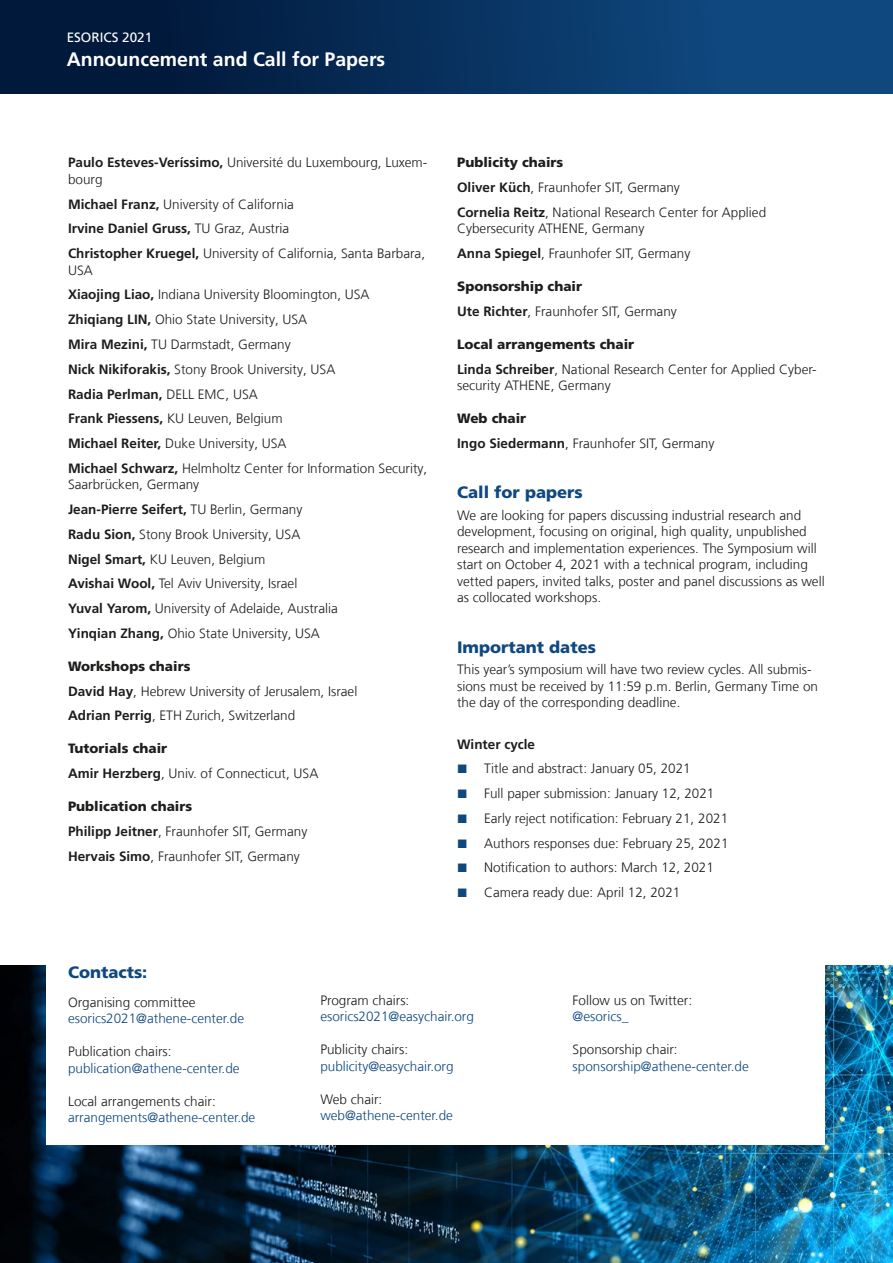
<style>
.page{position:relative;width:893px;height:1263px;background:#fff}
.page>*{position:absolute;margin:0;border:0;box-sizing:border-box;transform-origin:0 0}
.t1{font:700 19.5px "Frutiger LT Com";color:#fff}
.t2{font:900 16.5px "Frutiger LT Com";color:#0f487f}
.t3{font:300 13.5px/16.5px "Frutiger LT Com";color:#1d1d1b}
.t4{font:300 13.5px "Frutiger LT Com";color:#0f487f}
.t5{font:900 13.5px "Frutiger LT Com";color:#1d1d1b}
.t6{font:700 13.5px "Frutiger LT Com";color:#1d1d1b}
.t7{font:13.5px "Frutiger LT Com";color:#fff}
.s1{font-weight:700}
.s2{font-weight:300}
.s3{font-family:"Segoe UI";font-size:12px;color:#0f487f}
</style>
<div class="page">
<img style="left:0;top:965px;width:893px;height:298px">
<div style="left:0;top:0;width:893px;height:94px;background:linear-gradient(to right,#001231,#114f89)"></div>
<div style="left:47px;top:952px;width:778px;height:193px;background:#fff"></div>
<p class="t7" style="left:67px;top:30px;width:87px">ESORICS 2021</p>
<p class="t1" style="left:67px;top:47px;width:320px">Announcement and Call for Papers</p>
<p class="t3" style="left:68px;top:155px;width:361px"><span class="s1">Paulo Esteves-Veríssimo,</span> Université du Luxembourg, Luxem&shy;bourg</p>
<p class="t3" style="left:68px;top:196px;width:227px"><span class="s1">Michael Franz,</span> University of California</p>
<p class="t6" style="left:68px;top:221px;width:223px">Irvine Daniel Gruss, <span class="s2">TU Graz, Austria</span></p>
<p class="t3" style="left:68px;top:245px;width:359px"><span class="s1">Christopher Kruegel,</span> University of California, Santa Barbara,<br>USA</p>
<p class="t3" style="left:68px;top:287px;width:303px"><span class="s1">Xiaojing Liao,</span> Indiana University Bloomington, USA</p>
<p class="t3" style="left:68px;top:311px;width:241px"><span class="s1">Zhiqiang LIN,</span> Ohio State University, USA</p>
<p class="t3" style="left:68px;top:336px;width:224px"><span class="s1">Mira Mezini,</span> TU Darmstadt, Germany</p>
<p class="t3" style="left:68px;top:361px;width:269px"><span class="s1">Nick Nikiforakis,</span> Stony Brook University, USA</p>
<p class="t6" style="left:68px;top:386px;width:191px">Radia Perlman, <span class="s2">DELL EMC, USA</span></p>
<p class="t3" style="left:68px;top:410px;width:216px"><span class="s1">Frank Piessens,</span> KU Leuven, Belgium</p>
<p class="t3" style="left:68px;top:435px;width:220px"><span class="s1">Michael Reiter,</span> Duke University, USA</p>
<p class="t3" style="left:68px;top:460px;width:361px"><span class="s1">Michael Schwarz,</span> Helmholtz Center for Information Security,<br>Saarbrücken, Germany</p>
<p class="t6" style="left:68px;top:501px;width:236px">Jean-Pierre Seifert, <span class="s2">TU Berlin, Germany</span></p>
<p class="t3" style="left:68px;top:526px;width:234px"><span class="s1">Radu Sion,</span> Stony Brook University, USA</p>
<p class="t3" style="left:68px;top:551px;width:199px"><span class="s1">Nigel Smart,</span> KU Leuven, Belgium</p>
<p class="t3" style="left:68px;top:575px;width:231px"><span class="s1">Avishai Wool,</span> Tel Aviv University, Israel</p>
<p class="t3" style="left:68px;top:600px;width:271px"><span class="s1">Yuval Yarom,</span> University of Adelaide, Australia</p>
<p class="t3" style="left:68px;top:625px;width:253px"><span class="s1">Yinqian Zhang,</span> Ohio State University, USA</p>
<p class="t5" style="left:68px;top:658px;width:124px">Workshops chairs</p>
<p class="t3" style="left:68px;top:683px;width:291px"><span class="s1">David Hay</span>, Hebrew University of Jerusalem, Israel</p>
<p class="t3" style="left:68px;top:707px;width:229px"><span class="s1">Adrian Perrig</span>, ETH Zurich, Switzerland</p>
<p class="t5" style="left:68px;top:740px;width:101px">Tutorials chair</p>
<p class="t3" style="left:68px;top:765px;width:252px"><span class="s1">Amir Herzberg</span>, Univ. of Connecticut, USA</p>
<p class="t5" style="left:68px;top:798px;width:126px">Publication chairs</p>
<p class="t3" style="left:68px;top:823px;width:241px"><span class="s1">Philipp Jeitner</span>, Fraunhofer SIT, Germany</p>
<p class="t3" style="left:68px;top:848px;width:233px"><span class="s1">Hervais Simo</span>, Fraunhofer SIT, Germany</p>
<p class="t5" style="left:457px;top:155px;width:108px">Publicity chairs</p>
<p class="t3" style="left:457px;top:179px;width:224px"><span class="s1">Oliver Küch</span>, Fraunhofer SIT, Germany</p>
<p class="t3" style="left:457px;top:204px;width:311px"><span class="s1">Cornelia Reitz</span>, National Research Center for Applied<br>Cybersecurity ATHENE, Germany</p>
<p class="t3" style="left:457px;top:245px;width:235px"><span class="s1">Anna Spiegel</span>, Fraunhofer SIT, Germany</p>
<p class="t5" style="left:457px;top:278px;width:126px">Sponsorship chair</p>
<p class="t3" style="left:457px;top:303px;width:221px"><span class="s1">Ute Richter</span>, Fraunhofer SIT, Germany</p>
<p class="t5" style="left:457px;top:336px;width:179px">Local arrangements chair</p>
<p class="t3" style="left:457px;top:361px;width:361px"><span class="s1">Linda Schreiber</span>, National Research Center for Applied Cyber&shy;security ATHENE, Germany</p>
<p class="t5" style="left:457px;top:410px;width:71px">Web chair</p>
<p class="t3" style="left:457px;top:435px;width:259px"><span class="s1">Ingo Siedermann</span>, Fraunhofer SIT, Germany</p>
<p class="t2" style="left:457px;top:483px;width:127px">Call for papers</p>
<p class="t3" style="left:457px;top:507px;width:369px">We are looking for papers discussing industrial research and development, focusing on original, high quality, unpublished research and implementation experiences. The Symposium will start on October 4, 2021 with a technical program, including vetted papers, invited talks, poster and panel discussions as well as collocated workshops.</p>
<p class="t2" style="left:457px;top:637px;width:140px">Important dates</p>
<p class="t3" style="left:457px;top:661px;width:362px">This year’s symposium will have two review cycles. All submis&shy;sions must be received by 11:59 p.m. Berlin, Germany Time on the day of the corresponding deadline.</p>
<p class="t6" style="left:457px;top:736px;width:80px">Winter cycle</p>
<p class="t3" style="left:457px;top:760px;width:235px"><span class="s3">■</span> Title and abstract: January 05, 2021</p>
<p class="t3" style="left:457px;top:785px;width:259px"><span class="s3">■</span> Full paper submission: January 12, 2021</p>
<p class="t3" style="left:457px;top:810px;width:273px"><span class="s3">■</span> Early reject notification: February 21, 2021</p>
<p class="t3" style="left:457px;top:835px;width:273px"><span class="s3">■</span> Authors responses due: February 25, 2021</p>
<p class="t3" style="left:457px;top:859px;width:258px"><span class="s3">■</span> Notification to authors: March 12, 2021</p>
<p class="t3" style="left:457px;top:884px;width:225px"><span class="s3">■</span> Camera ready due: April 12, 2021</p>
<p class="t2" style="left:68px;top:962px;width:81px">Contacts:</p>
<p class="t3" style="left:68px;top:994px;width:129px">Organising committee</p>
<p class="t4" style="left:68px;top:1011px;width:178px">esorics2021@athene-center.de</p>
<p class="t3" style="left:68px;top:1044px;width:105px">Publication chairs:</p>
<p class="t4" style="left:68px;top:1060px;width:173px">publication@athene-center.de</p>
<p class="t3" style="left:68px;top:1093px;width:149px">Local arrangements chair:</p>
<p class="t4" style="left:68px;top:1110px;width:189px">arrangements@athene-center.de</p>
<p class="t3" style="left:320px;top:992px;width:91px">Program chairs:</p>
<p class="t4" style="left:320px;top:1009px;width:155px">esorics2021@easychair.org</p>
<p class="t3" style="left:320px;top:1041px;width:89px">Publicity chairs:</p>
<p class="t4" style="left:320px;top:1058px;width:135px">publicity@easychair.org</p>
<p class="t3" style="left:320px;top:1091px;width:64px">Web chair:</p>
<p class="t4" style="left:320px;top:1108px;width:134px">web@athene-center.de</p>
<p class="t3" style="left:573px;top:992px;width:121px">Follow us on Twitter:</p>
<p class="t4" style="left:573px;top:1009px;width:57px">@esorics_</p>
<p class="t3" style="left:573px;top:1041px;width:107px">Sponsorship chair:</p>
<p class="t4" style="left:573px;top:1058px;width:178px">sponsorship@athene-center.de</p>
</div>
